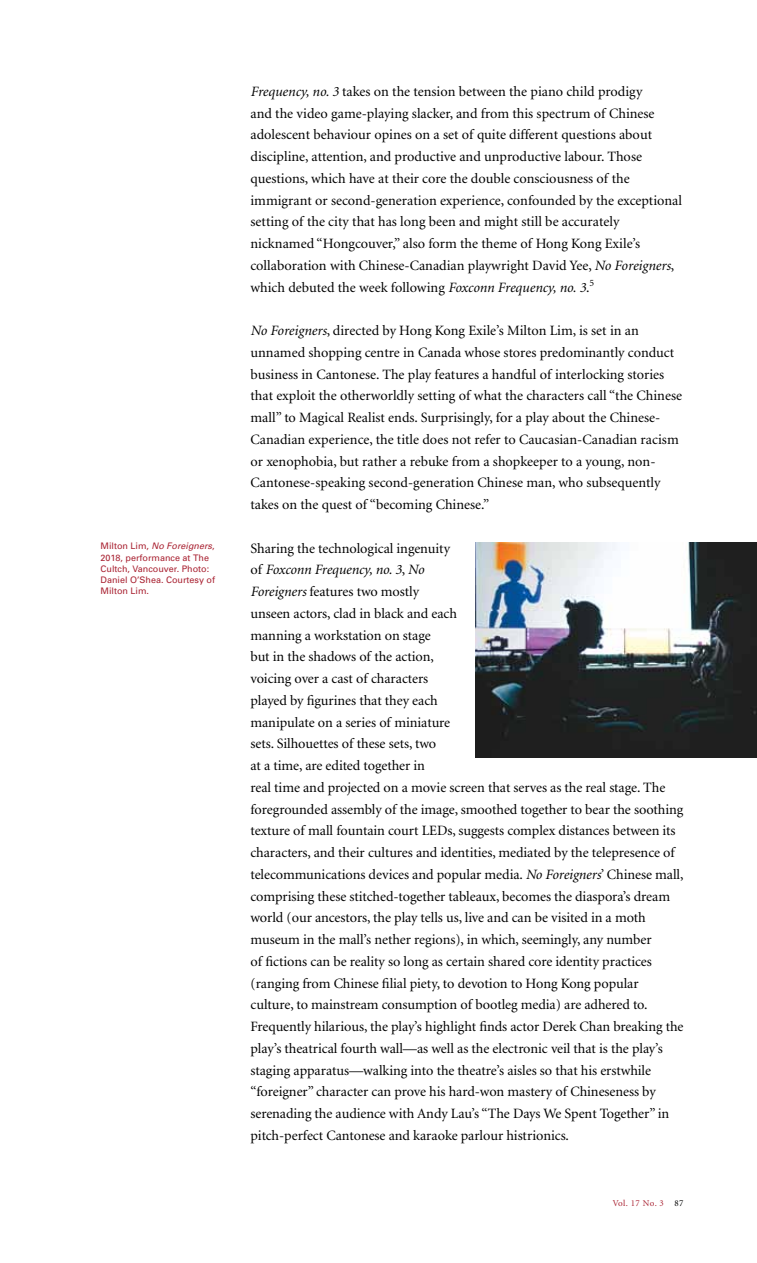
<style>
.page{position:relative;width:757px;height:1263px;background:#fff}
.page>*{position:absolute;margin:0;border:0;box-sizing:border-box;transform-origin:0 0}
.t1{font:14.25px/21.8px "Minion";letter-spacing:-.005em;color:#000}
.t2{font:9px/11.2px "Univers";color:#a92232}
.t3{font:9px "Minion";letter-spacing:.05em;color:#a92232}
.s1{font-style:italic}
.s2{color:#000}
</style>
<div class="page">
<img style="left:475px;top:542px;width:281px;height:215px">
<p class="t2" style="left:100px;top:540px;width:116px">Milton Lim, <span class="s1">No Foreigners</span>,<br>2018, performance at The<br>Cultch, Vancouver. Photo:<br>Daniel O’Shea. Courtesy of<br>Milton Lim.</p>
<p class="t1" style="left:250px;top:81px;width:433px"><span class="s1">Frequency, no. 3</span> takes on the tension between the piano child prodigy<br>and the video game-playing slacker, and from this spectrum of Chinese adolescent behaviour opines on a set of quite different questions about discipline, attention, and productive and unproductive labour. Those questions, which have at their core the double consciousness of the immigrant or second-generation experience, confounded by the exceptional setting of the city that has long been and might still be accurately nicknamed “Hongcouver,” also form the theme of Hong Kong Exile’s collaboration with Chinese-Canadian playwright David Yee, <span class="s1">No Foreigners</span>, which debuted the week following <span class="s1">Foxconn Frequency, no. 3</span>.<sup>5</sup></p>
<p class="t1" style="left:250px;top:320px;width:433px"><span class="s1">No Foreigners</span>, directed by Hong Kong Exile’s Milton Lim, is set in an unnamed shopping centre in Canada whose stores predominantly conduct business in Cantonese. The play features a handful of interlocking stories that exploit the otherworldly setting of what the characters call “the Chinese mall” to Magical Realist ends. Surprisingly, for a play about the Chinese-Canadian experience, the title does not refer to Caucasian-Canadian racism or xenophobia, but rather a rebuke from a shopkeeper to a young, non-Cantonese-speaking second-generation Chinese man, who subsequently takes on the quest of “becoming Chinese.”</p>
<p class="t1" style="left:250px;top:538px;width:434px">Sharing the technological ingenuity<br>of <span class="s1">Foxconn Frequency, no. 3</span>, <span class="s1">No<br>Foreigners</span> features two mostly<br>unseen actors, clad in black and each<br>manning a workstation on stage<br>but in the shadows of the action,<br>voicing over a cast of characters<br>played by figurines that they each<br>manipulate on a series of miniature<br>sets. Silhouettes of these sets, two<br>at a time, are edited together in<br>real time and projected on a movie screen that serves as the real stage. The foregrounded assembly of the image, smoothed together to bear the soothing texture of mall fountain court LEDs, suggests complex distances between its characters, and their cultures and identities, mediated by the telepresence of telecommunications devices and popular media. <span class="s1">No Foreigners</span>’ Chinese mall, comprising these stitched-together tableaux, becomes the diaspora’s dream world (our ancestors, the play tells us, live and can be visited in a moth museum in the mall’s nether regions), in which, seemingly, any number<br>of fictions can be reality so long as certain shared core identity practices (ranging from Chinese filial piety, to devotion to Hong Kong popular culture, to mainstream consumption of bootleg media) are adhered to.<br>Frequently hilarious, the play’s highlight finds actor Derek Chan breaking the play’s theatrical fourth wall—as well as the electronic veil that is the play’s staging apparatus—walking into the theatre’s aisles so that his erstwhile “foreigner” character can prove his hard-won mastery of Chineseness by serenading the audience with Andy Lau’s “The Days We Spent Together” in pitch-perfect Cantonese and karaoke parlour histrionics.</p>
<p class="t3" style="left:613px;top:1199px;width:72px">Vol. 17 No. 3 <span class="s2">87</span></p>
</div>
